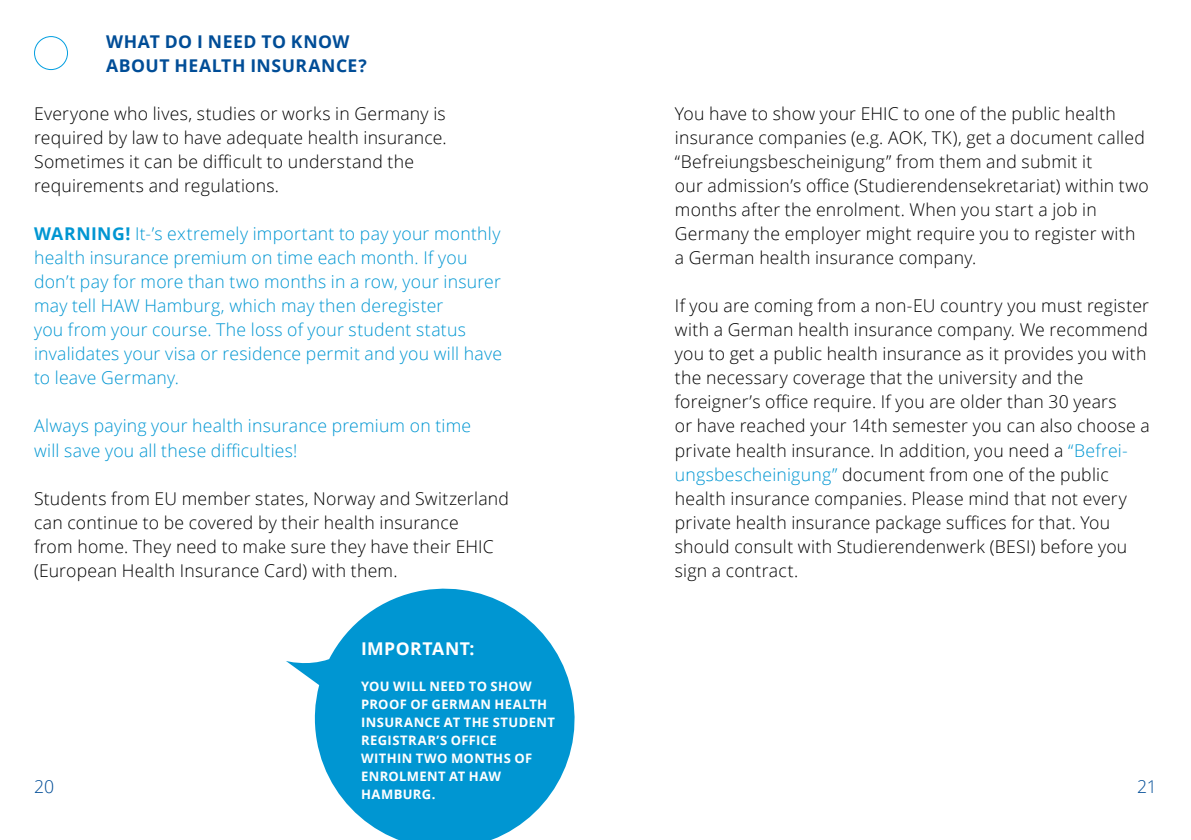
<style>
.page{position:relative;width:1191px;height:840px;background:#fff}
.page>*{position:absolute;margin:0;border:0;box-sizing:border-box;transform-origin:0 0}
.t1{font:300 17.6px/24px "Open Sans";letter-spacing:.015em;color:#000}
.t2{font:300 17.6px/24px "Open Sans";letter-spacing:.015em;color:#0096d2}
.t3{font:700 17.6px/24px "Open Sans";letter-spacing:.025em;color:#004d97}
.t4{font:700 17.6px "Open Sans";letter-spacing:.025em;color:#fff}
.t5{font:300 17.6px "Open Sans";color:#004d97}
.t6{font:700 13px/18px "Open Sans";letter-spacing:.03em;color:#fff}
.s1{font-weight:700}
.s2{color:#0096d2}
</style>
<div class="page">
<div style="left:34px;top:36px;width:34px;height:34px;border:1px solid #009ee0;border-radius:50%"></div>
<svg style="left:286px;top:588px;width:289px;height:251px;fill:#0096d2"></svg>
<p class="t3" style="left:106px;top:29px;width:262px">WHAT DO I NEED TO KNOW<br>ABOUT HEALTH INSURANCE?</p>
<p class="t1" style="left:34px;top:101px;width:414px">Everyone who lives, studies or works in Germany is required by law to have adequate health insurance.<br>Sometimes it can be difficult to understand the requirements and regulations.</p>
<p class="t2" style="left:34px;top:221px;width:469px"><span class="s1">WARNING!</span> It-’s extremely important to pay your monthly health insurance premium on time each month. If you don’t pay for more than two months in a row, your insurer may tell HAW Hamburg, which may then deregister<br>you from your course. The loss of your student status invalidates your visa or residence permit and you will have to leave Germany.</p>
<p class="t2" style="left:34px;top:413px;width:439px">Always paying your health insurance premium on time will save you all these difficulties!</p>
<p class="t1" style="left:34px;top:485px;width:476px">Students from EU member states, Norway and Switzerland can continue to be covered by their health insurance<br>from home. They need to make sure they have their EHIC (European Health Insurance Card) with them.</p>
<p class="t1" style="left:675px;top:101px;width:475px">You have to show your EHIC to one of the public health insurance companies (e.g. AOK, TK), get a document called “Befreiungsbescheinigung” from them and submit it<br>our admission’s office (Studierendensekretariat) within two months after the enrolment. When you start a job in Germany the employer might require you to register with a German health insurance company.</p>
<p class="t1" style="left:675px;top:293px;width:476px">If you are coming from a non-EU country you must register with a German health insurance company. We recommend you to get a public health insurance as it provides you with the necessary coverage that the university and the foreigner’s office require. If you are older than 30 years<br>or have reached your 14th semester you can also choose a private health insurance. In addition, you need a <span class="s2">“Befrei&shy;ungsbescheinigung”</span> document from one of the public health insurance companies. Please mind that not every private health insurance package suffices for that. You should consult with Studierendenwerk (BESI) before you sign a contract.</p>
<p class="t4" style="left:361px;top:635px;width:115px">IMPORTANT:</p>
<p class="t6" style="left:361px;top:676px;width:195px">YOU WILL NEED TO SHOW<br>PROOF OF GERMAN HEALTH<br>INSURANCE AT THE STUDENT<br>REGISTRAR’S OFFICE<br>WITHIN TWO MONTHS OF<br>ENROLMENT AT HAW<br>HAMBURG.</p>
<p class="t5" style="left:34px;top:774px;width:22px">20</p>
<p class="t5" style="left:1137px;top:774px;width:21px">21</p>
</div>
